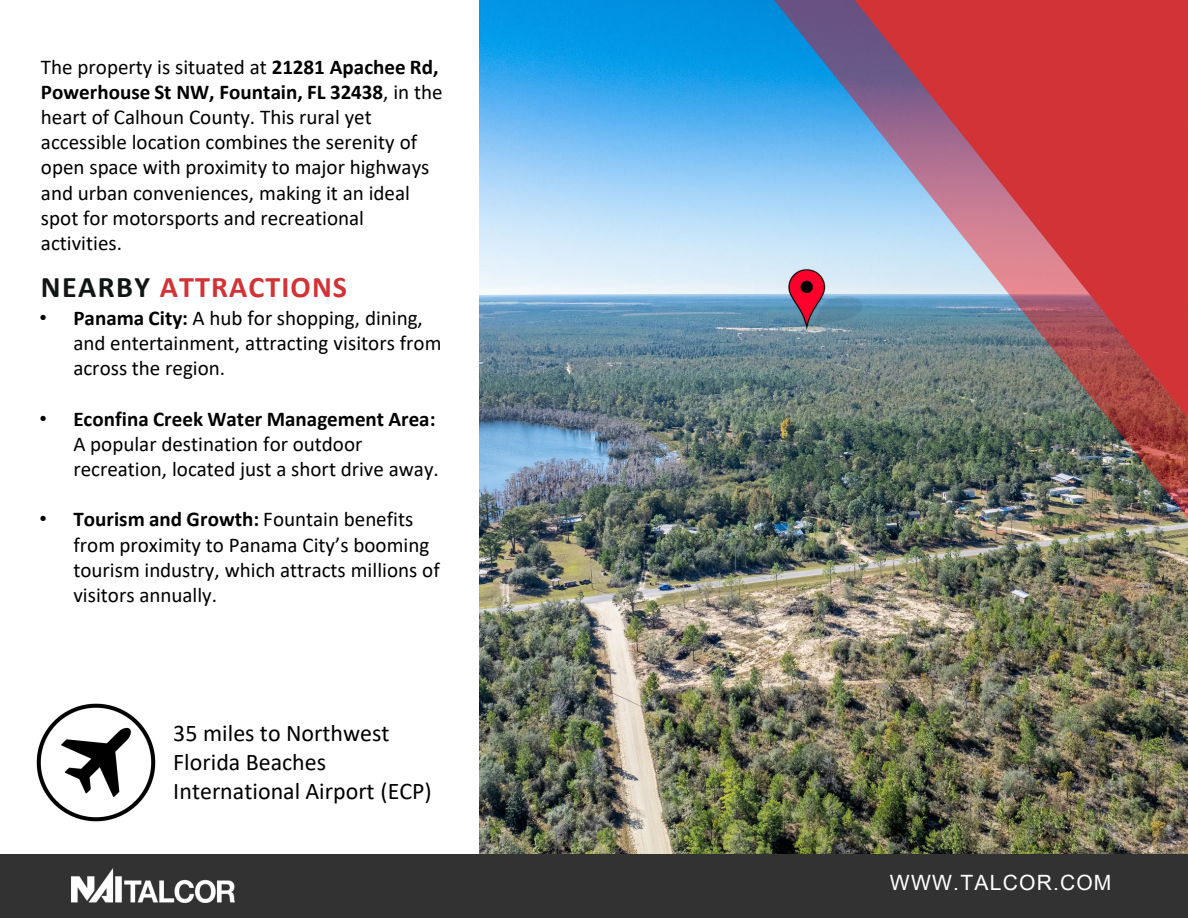
<style>
.page{position:relative;width:1188px;height:918px;background:#fff}
.page>*{position:absolute;margin:0;border:0;box-sizing:border-box;transform-origin:0 0}
.t1{font:700 30px "Calibri";letter-spacing:.04em;color:#d13337}
.t2{font:24px/28.8px "Calibri";color:#000}
.t3{font:21px/25.2px "Calibri";color:#000}
.t4{font:21px "Arial";letter-spacing:.055em;color:#fff}
.s1{font-weight:700}
.s2{color:#101614}
.s3{font-family:"Arial"}
</style>
<div class="page">
<img style="left:480px;top:0;width:708px;height:854px">
<div style="left:0;top:854px;width:1188px;height:64px;background:#323232"></div>
<img style="left:72px;top:868px;width:163px;height:34px">
<img style="left:774px;top:0;width:414px;height:518px">
<svg style="left:855px;top:0;width:333px;height:417px;background:#b45e68"></svg>
<img style="left:36px;top:703px;width:120px;height:119px">
<p class="t3" style="left:41px;top:54px;width:403px">The property is situated at <span class="s1">21281 Apachee Rd, Powerhouse St NW, Fountain, FL 32438</span>, in the heart of Calhoun County. This rural yet accessible location combines the serenity of open space with proximity to major highways and urban conveniences, making it an ideal spot for motorsports and recreational activities.</p>
<h1 class="t1" style="left:41px;top:266px;width:307px"><span class="s2">NEARBY</span> ATTRACTIONS</h1>
<p class="t3" style="left:73px;top:305px;width:370px;text-indent:-34px"><span class="s3">•</span> <span class="s1">Panama City:</span> A hub for shopping, dining, and entertainment, attracting visitors from across the region.</p>
<p class="t3" style="left:73px;top:405px;width:367px;text-indent:-34px"><span class="s3">•</span> <span class="s1">Econfina Creek Water Management Area:<br></span>A popular destination for outdoor recreation, located just a short drive away.</p>
<p class="t3" style="left:73px;top:506px;width:368px;text-indent:-34px"><span class="s3">•</span> <span class="s1">Tourism and Growth:</span> Fountain benefits from proximity to Panama City’s booming tourism industry, which attracts millions of visitors annually.</p>
<p class="t2" style="left:173px;top:718px;width:260px">35 miles to Northwest<br>Florida Beaches<br>International Airport (ECP)</p>
<p class="t4" style="left:890px;top:868px;width:223px">WWW.TALCOR.COM</p>
</div>
